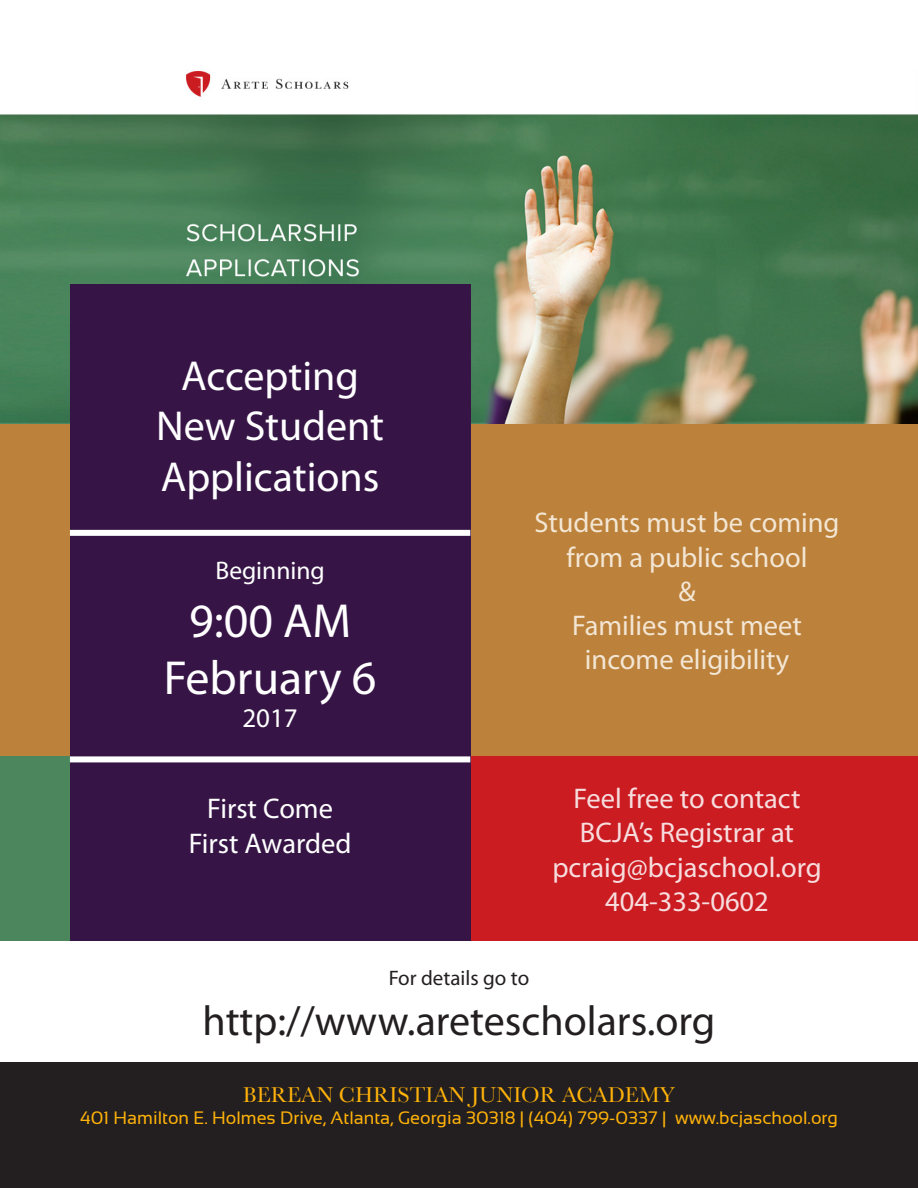
<style>
.page{position:relative;width:918px;height:1188px;background:#fff}
.page>*{position:absolute;margin:0;border:0;box-sizing:border-box;transform-origin:0 0}
.t1{font:48px/57.6px "Myriad Pro";color:#fff;text-align:center}
.t2{font:42px/50.4px "Myriad Pro";color:#fff;text-align:center}
.t3{font:42px "Myriad Pro";color:#231f20}
.t4{font:28.5px/34.2px "Myriad Pro";color:#f3e6d4;text-align:center}
.t5{font:28.5px/34.2px "Myriad Pro";color:#f7ddde;text-align:center}
.t6{font:28.5px/34.2px "Myriad Pro";color:#fff;text-align:center}
.t7{font:27px "Myriad Pro";color:#fff}
.t8{font:25.5px "Myriad Pro";color:#fff}
.t9{font:22.5px "Baskerville";color:#ffb209}
.t10{font:21px "Myriad Pro";color:#231f20}
.t11{font:18px "Sansation";color:#ffb209}
</style>
<div class="page">
<div style="left:0;top:424px;width:918px;height:577px;background:#bc813a"></div>
<div style="left:0;top:756px;width:918px;height:306px;background:#4b865d"></div>
<div style="left:0;top:1062px;width:918px;height:126px;background:#231f20"></div>
<img style="left:0;top:70px;width:918px;height:354px">
<div style="left:470px;top:756px;width:448px;height:306px;background:#cb1c22"></div>
<div style="left:70px;top:285px;width:400px;height:777px;background:#361546"></div>
<div style="left:385px;top:38px;width:512px;height:68px;background:#fff"></div>
<div style="left:70px;top:530px;width:400px;height:6px;background:#fff"></div>
<div style="left:70px;top:756px;width:400px;height:6px;background:#fff"></div>
<div style="left:0;top:942px;width:918px;height:120px;background:#fff"></div>
<h2 class="t2" style="left:156px;top:350px;width:229px">Accepting<br>New Student<br>Applications</h2>
<h3 class="t8" style="left:215px;top:555px;width:111px">Beginning</h3>
<h1 class="t1" style="left:164px;top:591px;width:214px">9:00 AM<br>February 6</h1>
<h3 class="t7" style="left:242px;top:701px;width:57px">2017</h3>
<h3 class="t6" style="left:189px;top:791px;width:164px">First Come<br>First Awarded</h3>
<h3 class="t4" style="left:534px;top:505px;width:307px">Students must be coming from a public school<br>&amp;<br>Families must meet income eligibility</h3>
<h3 class="t5" style="left:552px;top:781px;width:271px">Feel free to contact<br>BCJA’s Registrar at pcraig@bcjaschool.org<br>404-333-0602</h3>
<p class="t10" style="left:389px;top:965px;width:142px">For details go to</p>
<h2 class="t3" style="left:203px;top:995px;width:514px">http://www.aretescholars.org</h2>
<p class="t9" style="left:243px;top:1081px;width:434px">BEREAN CHRISTIAN JUNIOR ACADEMY</p>
<p class="t11" style="left:80px;top:1108px;width:759px">401 Hamilton E. Holmes Drive, Atlanta, Georgia 30318 | (404) 799-0337 | www.bcjaschool.org</p>
</div>
